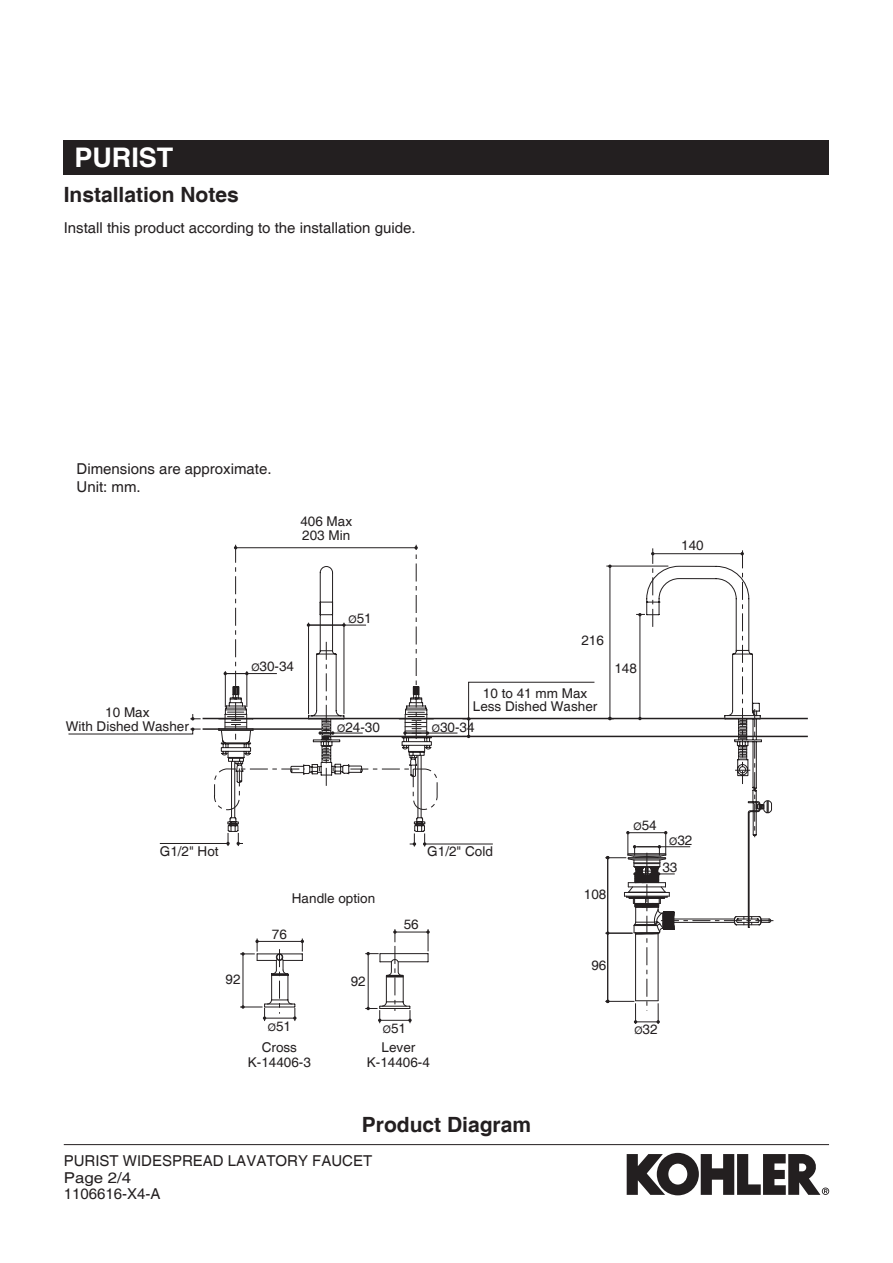
<style>
.page{position:relative;width:893px;height:1263px;background:#fff}
.page>*{position:absolute;margin:0;border:0;box-sizing:border-box;transform-origin:0 0}
.t1{font:700 27px "Helvetica";color:#fff}
.t2{font:700 21px "Helvetica";color:#231f20}
.t3{font:15px/16.5px "Helvetica";color:#231f20}
.t4{font:13.5px/13.5px "Helvetica";color:#231f20;text-align:center}
.s1{font-size:10.5px}
</style>
<div class="page">
<hr style="left:405px;top:733px;width:52px;height:1px;background:#231f20">
<hr style="left:380px;top:953px;width:48px;height:1px;background:#231f20">
<hr style="left:398px;top:961px;width:30px;height:1px;background:#231f20">
<hr style="left:203px;top:718px;width:605px;height:1px;background:#231f20">
<hr style="left:331px;top:736px;width:477px;height:1px;background:#231f20">
<hr style="left:203px;top:728px;width:119px;height:2px;background:#231f20">
<hr style="left:395px;top:932px;width:33px;height:1px;background:#231f20">
<svg style="left:426px;top:929px;width:4px;height:33px"></svg>
<hr style="left:160px;top:843px;width:68px;height:1px;background:#231f20">
<hr style="left:425px;top:844px;width:68px;height:1px;background:#231f20">
<svg style="left:190px;top:714px;width:11px;height:6px"></svg>
<svg style="left:68px;top:727px;width:133px;height:7px"></svg>
<svg style="left:462px;top:682px;width:133px;height:56px"></svg>
<svg style="left:240px;top:938px;width:64px;height:83px"></svg>
<svg style="left:365px;top:929px;width:47px;height:94px"></svg>
<svg style="left:214px;top:545px;width:223px;height:301px"></svg>
<svg style="left:605px;top:548px;width:169px;height:476px"></svg>
<div style="left:64px;top:140px;width:765px;height:34px;background:#231f20"></div>
<hr style="left:64px;top:1144px;width:765px;height:1px;background:#231f20">
<svg style="left:627px;top:1153px;width:202px;height:42px"></svg>
<h1 class="t1" style="left:74px;top:141px;width:101px">PURIST</h1>
<h2 class="t2" style="left:64px;top:182px;width:177px">Installation Notes</h2>
<p class="t3" style="left:64px;top:220px;width:353px">Install this product according to the installation guide.</p>
<p class="t3" style="left:77px;top:460px;width:197px;line-height:18px">Dimensions are approximate.<br>Unit: mm.</p>
<p class="t4" style="left:300px;top:515px;width:53px;text-align:left">406 Max<br>203 Min</p>
<p class="t4" style="left:66px;top:706px;width:125px">10 Max<br>With Dished Washer</p>
<p class="t4" style="left:251px;top:660px;width:44px"><span class="s1">Ø</span>30-34</p>
<p class="t4" style="left:348px;top:611px;width:25px"><span class="s1">Ø</span>51</p>
<p class="t4" style="left:581px;top:634px;width:24px">216</p>
<p class="t4" style="left:473px;top:687px;width:126px">10 to 41 mm Max<br>Less Dished Washer</p>
<p class="t4" style="left:337px;top:720px;width:44px"><span class="s1">Ø</span>24-30</p>
<p class="t4" style="left:432px;top:720px;width:44px"><span class="s1">Ø</span>30-34</p>
<p class="t4" style="left:614px;top:662px;width:24px">148</p>
<p class="t4" style="left:681px;top:539px;width:24px">140</p>
<p class="t4" style="left:160px;top:844px;width:60px">G1/2" Hot</p>
<p class="t4" style="left:427px;top:845px;width:67px">G1/2" Cold</p>
<p class="t4" style="left:292px;top:892px;width:85px">Handle option</p>
<p class="t4" style="left:272px;top:928px;width:17px">76</p>
<p class="t4" style="left:404px;top:918px;width:17px">56</p>
<p class="t4" style="left:226px;top:973px;width:17px">92</p>
<p class="t4" style="left:351px;top:975px;width:17px">92</p>
<p class="t4" style="left:268px;top:1020px;width:25px"><span class="s1">Ø</span>51</p>
<p class="t4" style="left:383px;top:1022px;width:25px"><span class="s1">Ø</span>51</p>
<p class="t4" style="left:248px;top:1040px;width:65px;line-height:15px">Cross<br>K-14406-3</p>
<p class="t4" style="left:367px;top:1040px;width:65px;line-height:15px">Lever<br>K-14406-4</p>
<h2 class="t2" style="left:362px;top:1112px;width:171px">Product Diagram</h2>
<p class="t3" style="left:64px;top:1153px;width:310px">PURIST WIDESPREAD LAVATORY FAUCET<br>Page 2/4<br>1106616-X4-A</p>
<p class="t4" style="left:584px;top:888px;width:24px">108</p>
<p class="t4" style="left:591px;top:959px;width:17px">96</p>
<p class="t4" style="left:633px;top:819px;width:25px"><span class="s1">Ø</span>54</p>
<p class="t4" style="left:669px;top:833px;width:25px"><span class="s1">Ø</span>32</p>
<p class="t4" style="left:662px;top:861px;width:17px">33</p>
<p class="t4" style="left:634px;top:1023px;width:25px"><span class="s1">Ø</span>32</p>
</div>
